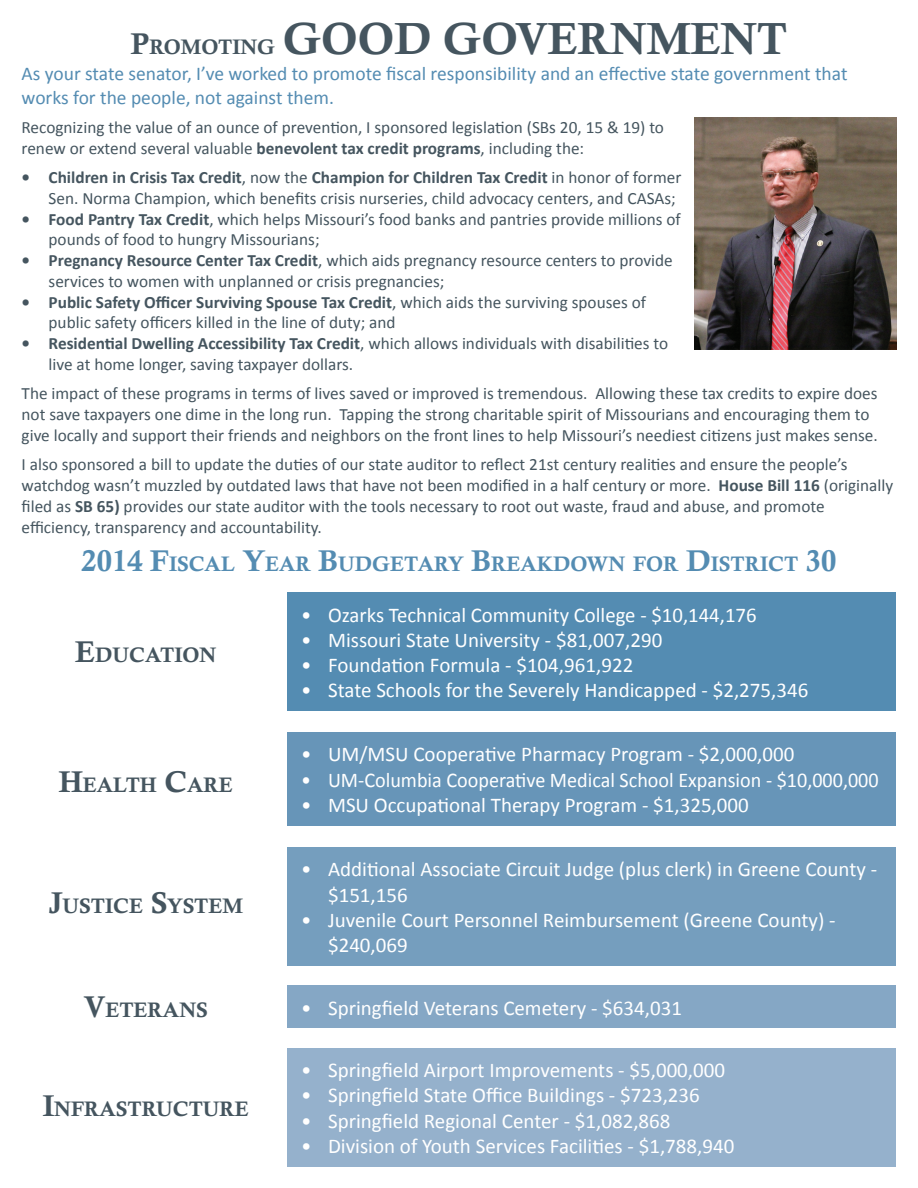
<style>
.page{position:relative;width:918px;height:1188px;background:#fff}
.page>*{position:absolute;margin:0;border:0;box-sizing:border-box;transform-origin:0 0}
.t1{font:45px "Calis MT Bol";color:#45555f}
.t2{font:21px/25.2px "Calibri";color:#fff}
.t3{font:21px "Calibri";color:#fff;scale:.96 1}
.t4{font:21px "Calis MT Bol";color:#45555f}
.t5{font:21px "Calis MT Bol";color:#548cb2}
.t6{font:19.5px/23.4px "Calibri";color:#548cb2}
.t7{font:17.25px/20.7px "Calibri";color:#45555f}
.s1{font-size:30px}
.s2{font-size:21px}
.s3{font-weight:700}
</style>
<div class="page">
<div style="left:288px;top:592px;width:608px;height:119px;background:#548cb2"></div>
<div style="left:288px;top:847px;width:608px;height:118px;background:#759ebe"></div>
<div style="left:288px;top:1048px;width:608px;height:118px;background:#95b1cc"></div>
<img style="left:695px;top:117px;width:201px;height:233px">
<div style="left:288px;top:732px;width:608px;height:93px;background:#6795b8"></div>
<div style="left:288px;top:986px;width:608px;height:42px;background:#85a7c5"></div>
<p class="t1" style="left:131px;top:13px;width:658px"><span class="s1">P</span><span class="s2">ROMOTING</span> GOOD GOVERNMENT</p>
<p class="t6" style="left:22px;top:62px;width:827px">As your state senator, I’ve worked to promote fiscal responsibility and an effective state government that works for the people, not against them.</p>
<p class="t7" style="left:22px;top:117px;width:644px">Recognizing the value of an ounce of prevention, I sponsored legislation (SBs 20, 15 &amp; 19) to renew or extend several valuable <span class="s3">benevolent tax credit programs</span>, including the:</p>
<p class="t7" style="left:49px;top:167px;width:634px;text-indent:-27px"><span class="s3">• Children in Crisis Tax Credit</span>, now the <span class="s3">Champion for Children Tax Credit</span> in honor of former<br>Sen. Norma Champion, which benefits crisis nurseries, child advocacy centers, and CASAs;</p>
<p class="t7" style="left:49px;top:209px;width:634px;text-indent:-27px"><span class="s3">• Food Pantry Tax Credit</span>, which helps Missouri’s food banks and pantries provide millions of pounds of food to hungry Missourians;</p>
<p class="t7" style="left:49px;top:250px;width:626px;text-indent:-27px"><span class="s3">• Pregnancy Resource Center Tax Credit</span>, which aids pregnancy resource centers to provide services to women with unplanned or crisis pregnancies;</p>
<p class="t7" style="left:49px;top:292px;width:599px;text-indent:-27px"><span class="s3">• Public Safety Officer Surviving Spouse Tax Credit</span>, which aids the surviving spouses of public safety officers killed in the line of duty; and</p>
<p class="t7" style="left:49px;top:333px;width:621px;text-indent:-27px"><span class="s3">• Residential Dwelling Accessibility Tax Credit</span>, which allows individuals with disabilities to live at home longer, saving taxpayer dollars.</p>
<p class="t7" style="left:22px;top:383px;width:858px">The impact of these programs in terms of lives saved or improved is tremendous. Allowing these tax credits to expire does not save taxpayers one dime in the long run. Tapping the strong charitable spirit of Missourians and encouraging them to give locally and support their friends and neighbors on the front lines to help Missouri’s neediest citizens just makes sense.</p>
<p class="t7" style="left:22px;top:454px;width:873px">I also sponsored a bill to update the duties of our state auditor to reflect 21st century realities and ensure the people’s watchdog wasn’t muzzled by outdated laws that have not been modified in a half century or more. <span class="s3">House Bill 116</span> (originally filed as <span class="s3">SB 65)</span> provides our state auditor with the tools necessary to root out waste, fraud and abuse, and promote efficiency, transparency and accountability.</p>
<p class="t5" style="left:81px;top:552px;width:757px"><span class="s1">2014 F</span>ISCAL <span class="s1">Y</span>EAR <span class="s1">B</span>UDGETARY <span class="s1">B</span>REAKDOWN FOR <span class="s1">D</span>ISTRICT <span class="s1">30</span></p>
<p class="t2" style="left:301px;top:602px;width:457px">• Ozarks Technical Community College - $10,144,176</p>
<p class="t2" style="left:301px;top:627px;width:363px">• Missouri State University - $81,007,290</p>
<p class="t2" style="left:301px;top:653px;width:334px">• Foundation Formula - $104,961,922</p>
<p class="t2" style="left:301px;top:678px;width:509px">• State Schools for the Severely Handicapped - $2,275,346</p>
<p class="t4" style="left:75px;top:643px;width:143px"><span class="s1">E</span>DUCATION</p>
<p class="t4" style="left:59px;top:773px;width:176px"><span class="s1">H</span>EALTH <span class="s1">C</span>ARE</p>
<p class="t4" style="left:49px;top:894px;width:196px"><span class="s1">J</span>USTICE <span class="s1">S</span>YSTEM</p>
<p class="t2" style="left:301px;top:742px;width:495px">• UM/MSU Cooperative Pharmacy Program - $2,000,000</p>
<p class="t3" style="left:301px;top:766px;width:603px">• UM-Columbia Cooperative Medical School Expansion - $10,000,000</p>
<p class="t2" style="left:301px;top:792px;width:449px">• MSU Occupational Therapy Program - $1,325,000</p>
<p class="t2" style="left:301px;top:857px;width:578px">• Additional Associate Circuit Judge (plus clerk) in Greene County -</p>
<p class="t2" style="left:328px;top:882px;width:81px">$151,156</p>
<p class="t2" style="left:328px;top:907px;width:509px;text-indent:-27px">• Juvenile Court Personnel Reimbursement (Greene County) - $240,069</p>
<p class="t4" style="left:84px;top:998px;width:125px"><span class="s1">V</span>ETERANS</p>
<p class="t2" style="left:301px;top:995px;width:382px">• Springfield Veterans Cemetery - $634,031</p>
<p class="t4" style="left:43px;top:1096px;width:208px"><span class="s1">I</span>NFRASTRUCTURE</p>
<p class="t2" style="left:301px;top:1058px;width:426px">• Springfield Airport Improvements - $5,000,000</p>
<p class="t2" style="left:301px;top:1083px;width:400px">• Springfield State Office Buildings - $723,236</p>
<p class="t2" style="left:301px;top:1108px;width:371px">• Springfield Regional Center - $1,082,868</p>
<p class="t2" style="left:301px;top:1133px;width:435px">• Division of Youth Services Facilities - $1,788,940</p>
</div>
